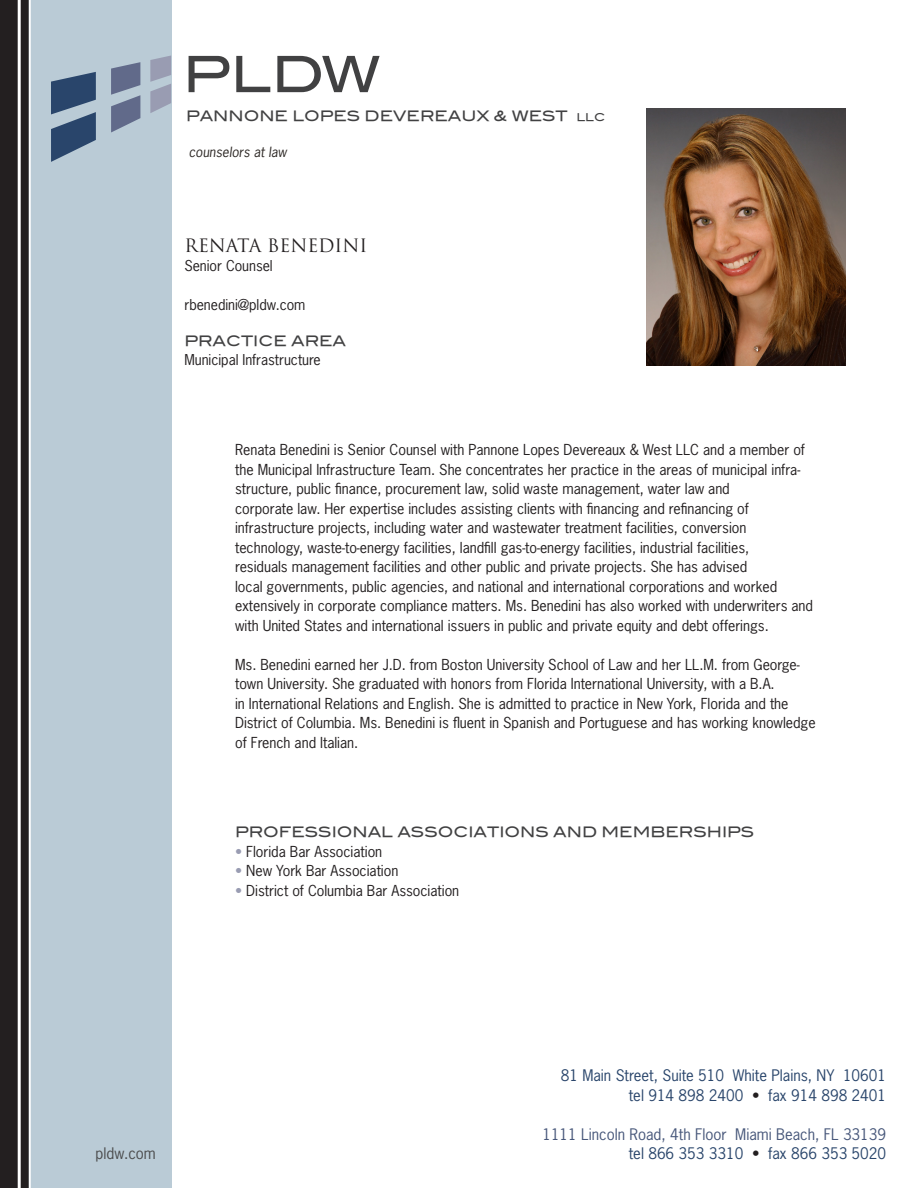
<style>
.page{position:relative;width:918px;height:1188px;background:#fff}
.page>*{position:absolute;margin:0;border:0;box-sizing:border-box;transform-origin:0 0}
.t1{font:50.1px "Blair Md ITCTT Medium";color:#414142}
.t2{font:20.55px/29.5px "Trajan";letter-spacing:.05em;color:#414042}
.t3{font:18px "Trajan";letter-spacing:-.005em;color:#231f20}
.t4{font:15px "News Gothic Std";color:#29456b}
.t5{font:15px "News Gothic Std";color:#47577a}
.t6{font:15px "News Gothic Std";color:#4b4c4d}
.t7{font:14.25px/19.5px "News Gothic Std";letter-spacing:-.005em;color:#231f20}
.t8{font:14.25px "Blair Md ITCTT Medium";color:#414142}
.t9{font:14.1px "News Gothic Std";letter-spacing:-.005em;color:#231f20}
.t10{font:italic 13.2px "News Gothic Std";color:#2e2926}
.s1{font-weight:700}
.s2{font-size:14.25px}
.s3{font-size:10.2px}
.s4{font-size:10.8px}
.s5{color:#999cb2}
.s6{color:#231f20}
</style>
<div class="page">
<div style="left:0;top:0;width:172px;height:1188px;background:#bacbd6"></div>
<hr style="left:29px;top:0;width:2px;height:1188px;background:#fff">
<svg style="left:0;top:0;width:29px;height:1188px;background:#272324"></svg>
<hr style="left:18px;top:0;width:3px;height:1188px;background:#fff">
<img style="left:646px;top:108px;width:199px;height:258px">
<svg style="left:51px;top:72px;width:45px;height:90px"></svg>
<svg style="left:111px;top:62px;width:29px;height:70px"></svg>
<svg style="left:150px;top:56px;width:21px;height:57px"></svg>
<p class="t2" style="left:189px;top:44px;width:164px"><span class="s1">L</span>OPES<br><span class="s1">D</span>EVEREAUX <span class="s2">&amp;<br></span><span class="s1">W</span>EST<span class="s3">LLC</span></p>
<p class="t10" style="left:189px;top:144px;width:99px">counselors at law</p>
<p class="t1" style="left:183px;top:33px;width:200px">PLDW</p>
<p class="t8" style="left:186px;top:104px;width:421px">PANNONE LOPES DEVEREAUX &amp; WEST <span class="s4">LLC</span></p>
<p class="t3" style="left:184px;top:235px;width:184px">RENATA BENEDINI</p>
<p class="t9" style="left:184px;top:257px;width:90px">Senior Counsel</p>
<p class="t9" style="left:184px;top:295px;width:123px">rbenedini@pldw.com</p>
<p class="t8" style="left:184px;top:329px;width:163px">PRACTICE AREA</p>
<p class="t9" style="left:184px;top:350px;width:138px">Municipal Infrastructure</p>
<p class="t7" style="left:235px;top:440px;width:579px">Renata Benedini is Senior Counsel with Pannone Lopes Devereaux &amp; West LLC and a member of the Municipal Infrastructure Team. She concentrates her practice in the areas of municipal infra&shy;structure, public finance, procurement law, solid waste management, water law and<br>corporate law. Her expertise includes assisting clients with financing and refinancing of infrastructure projects, including water and wastewater treatment facilities, conversion technology, waste-to-energy facilities, landfill gas-to-energy facilities, industrial facilities,<br>residuals management facilities and other public and private projects. She has advised<br>local governments, public agencies, and national and international corporations and worked extensively in corporate compliance matters. Ms. Benedini has also worked with underwriters and with United States and international issuers in public and private equity and debt offerings.</p>
<p class="t7" style="left:235px;top:655px;width:582px">Ms. Benedini earned her J.D. from Boston University School of Law and her LL.M. from George&shy;town University. She graduated with honors from Florida International University, with a B.A.<br>in International Relations and English. She is admitted to practice in New York, Florida and the District of Columbia. Ms. Benedini is fluent in Spanish and Portuguese and has working knowledge of French and Italian.</p>
<p class="t8" style="left:235px;top:820px;width:521px">PROFESSIONAL ASSOCIATIONS AND MEMBERSHIPS</p>
<p class="t7" style="left:235px;top:841px;width:149px"><span class="s5">•</span> Florida Bar Association</p>
<p class="t7" style="left:235px;top:861px;width:165px"><span class="s5">•</span> New York Bar Association</p>
<p class="t7" style="left:235px;top:880px;width:226px"><span class="s5">•</span> District of Columbia Bar Association</p>
<p class="t6" style="left:96px;top:1143px;width:62px">pldw.com</p>
<p class="t4" style="left:561px;top:1066px;width:327px">81 Main Street, Suite 510 White Plains, NY 10601</p>
<p class="t4" style="left:629px;top:1086px;width:259px">tel 914 898 2400 <span class="s6">•</span> fax 914 898 2401</p>
<p class="t5" style="left:542px;top:1125px;width:345px">1111 Lincoln Road, 4th Floor Miami Beach, FL 33139</p>
<p class="t4" style="left:629px;top:1144px;width:259px">tel 866 353 3310 <span class="s6">•</span> fax 866 353 5020</p>
</div>
